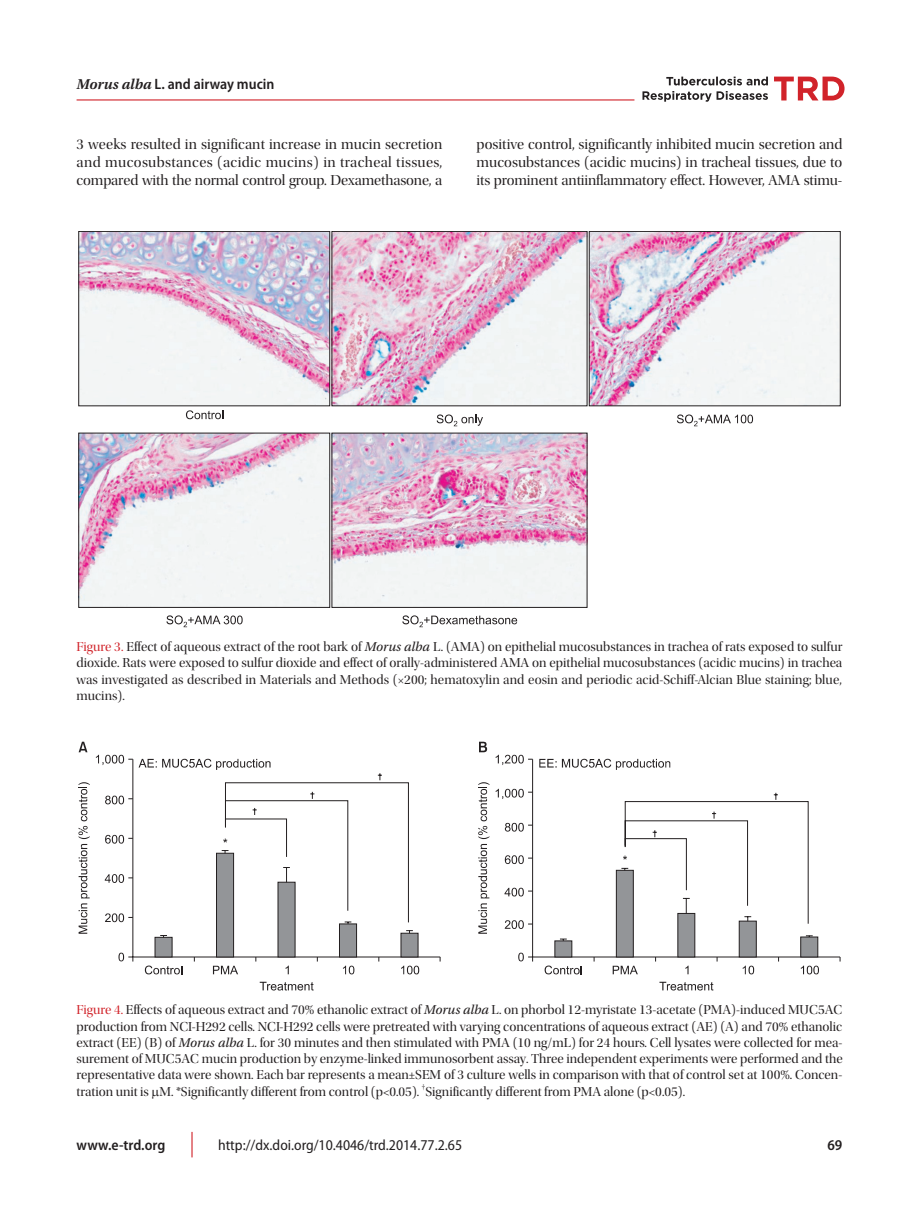
<style>
.page{position:relative;width:919px;height:1217px;background:#fff}
.page>*{position:absolute;margin:0;border:0;box-sizing:border-box;transform-origin:0 0}
.본문{font:15px/18px "Utopia Std Disp";letter-spacing:-.01em;color:#231f20;text-align:justify}
.t1{font:semi-condensed 15px "Myriad Pro";color:#231f20}
.t2{font:600 semi-condensed 15px "Myriad Pro";color:#231f20}
.그림제목{font:13.5px/16.2px "Utopia Std Disp";color:#231f20;text-align:justify}
.그림제목-2{font:7.8px "Utopia Std Disp";color:#231f20}
.s1{font-family:"Utopia Std";font-style:italic;font-stretch:normal}
.s2{color:#d1232a}
.s3{font-family:"Utopia Std";font-style:italic}
</style>
<div class="page">
<svg style="left:774px;top:77px;width:70px;height:23px"></svg>
<svg style="left:642px;top:91px;width:125px;height:11px"></svg>
<svg style="left:666px;top:77px;width:101px;height:8px"></svg>
<hr style="left:77px;top:99px;width:557px;height:1px;background:#d1232a">
<svg style="left:191px;top:1131px;width:1px;height:26px"></svg>
<svg style="left:78px;top:231px;width:762px;height:376px"></svg>
<svg style="left:186px;top:410px;width:37px;height:9px"></svg>
<svg style="left:436px;top:414px;width:47px;height:12px"></svg>
<svg style="left:676px;top:414px;width:77px;height:12px"></svg>
<svg style="left:166px;top:615px;width:77px;height:12px"></svg>
<svg style="left:402px;top:615px;width:115px;height:12px"></svg>
<svg style="left:128px;top:759px;width:313px;height:198px"></svg>
<svg style="left:145px;top:965px;width:37px;height:9px"></svg>
<svg style="left:213px;top:965px;width:25px;height:9px"></svg>
<svg style="left:285px;top:965px;width:4px;height:9px"></svg>
<svg style="left:343px;top:965px;width:11px;height:9px"></svg>
<svg style="left:401px;top:965px;width:18px;height:9px"></svg>
<svg style="left:78px;top:782px;width:12px;height:151px"></svg>
<svg style="left:260px;top:981px;width:53px;height:9px"></svg>
<svg style="left:118px;top:952px;width:6px;height:9px"></svg>
<svg style="left:160px;top:934px;width:7px;height:2px"></svg>
<div style="left:155px;top:936px;width:17px;height:21px;background:#939598;border:1px solid #231f20"></div>
<svg style="left:96px;top:754px;width:37px;height:11px"></svg>
<svg style="left:105px;top:795px;width:28px;height:9px"></svg>
<svg style="left:105px;top:834px;width:28px;height:9px"></svg>
<svg style="left:105px;top:873px;width:28px;height:9px"></svg>
<svg style="left:105px;top:913px;width:28px;height:8px"></svg>
<div style="left:216px;top:852px;width:18px;height:105px;background:#939598;border:1px solid #231f20"></div>
<div style="left:277px;top:881px;width:18px;height:76px;background:#939598;border:1px solid #231f20"></div>
<div style="left:339px;top:923px;width:18px;height:34px;background:#939598;border:1px solid #231f20"></div>
<div style="left:400px;top:932px;width:18px;height:25px;background:#939598"></div>
<svg style="left:139px;top:758px;width:131px;height:11px"></svg>
<svg style="left:222px;top:781px;width:191px;height:163px"></svg>
<svg style="left:79px;top:741px;width:8px;height:11px"></svg>
<svg style="left:528px;top:758px;width:311px;height:199px"></svg>
<svg style="left:544px;top:965px;width:38px;height:9px"></svg>
<svg style="left:612px;top:965px;width:25px;height:9px"></svg>
<svg style="left:685px;top:965px;width:3px;height:9px"></svg>
<svg style="left:742px;top:965px;width:12px;height:9px"></svg>
<svg style="left:800px;top:965px;width:18px;height:9px"></svg>
<svg style="left:478px;top:890px;width:11px;height:43px"></svg>
<svg style="left:659px;top:981px;width:54px;height:9px"></svg>
<svg style="left:518px;top:952px;width:6px;height:9px"></svg>
<svg style="left:560px;top:938px;width:6px;height:2px"></svg>
<div style="left:554px;top:940px;width:18px;height:17px;background:#939598;border:1px solid #231f20"></div>
<svg style="left:495px;top:754px;width:37px;height:11px"></svg>
<svg style="left:504px;top:890px;width:28px;height:6px"></svg>
<svg style="left:505px;top:920px;width:27px;height:8px"></svg>
<div style="left:616px;top:869px;width:17px;height:88px;background:#939598;border:1px solid #231f20"></div>
<div style="left:677px;top:912px;width:18px;height:45px;background:#939598;border:1px solid #231f20"></div>
<div style="left:738px;top:920px;width:18px;height:37px;background:#939598"></div>
<div style="left:800px;top:936px;width:18px;height:21px;background:#939598;border:1px solid #231f20"></div>
<svg style="left:539px;top:758px;width:17px;height:9px"></svg>
<svg style="left:562px;top:758px;width:108px;height:11px"></svg>
<svg style="left:631px;top:791px;width:181px;height:159px"></svg>
<svg style="left:479px;top:741px;width:8px;height:11px"></svg>
<svg style="left:252px;top:772px;width:435px;height:118px"></svg>
<p class="t2" style="left:77px;top:75px;width:199px"><span class="s1">Morus alba</span> L. and airway mucin</p>
<p class="본문" style="left:77px;top:135px;width:367px">3 weeks resulted in significant increase in mucin secretion and mucosubstances (acidic mucins) in tracheal tissues, compared with the normal control group. Dexamethasone, a</p>
<p class="본문" style="left:476px;top:135px;width:367px">positive control, significantly inhibited mucin secretion and mucosubstances (acidic mucins) in tracheal tissues, due to its prominent antiinflammatory effect. However, AMA stimu-</p>
<p class="그림제목" style="left:77px;top:638px;width:767px"><span class="s2">Figure 3.</span> Effect of aqueous extract of the root bark of <span class="s3">Morus alba</span> L. (AMA) on epithelial mucosubstances in trachea of rats exposed to sulfur dioxide. Rats were exposed to sulfur dioxide and effect of orally-administered AMA on epithelial mucosubstances (acidic mucins) in trachea was investigated as described in Materials and Methods (×200; hematoxylin and eosin and periodic acid-Schiff-Alcian Blue staining; blue, mucins).</p>
<p class="그림제목" style="left:77px;top:1002px;width:767px"><span class="s2">Figure 4.</span> Effects of aqueous extract and 70% ethanolic extract of <span class="s3">Morus alba</span> L. on phorbol 12-myristate 13-acetate (PMA)-induced MUC5AC production from NCI-H292 cells. NCI-H292 cells were pretreated with varying concentrations of aqueous extract (AE) (A) and 70% ethanolic extract (EE) (B) of <span class="s3">Morus alba</span> L. for 30 minutes and then stimulated with PMA (10 ng/mL) for 24 hours. Cell lysates were collected for mea&shy;surement of MUC5AC mucin production by enzyme-linked immunosorbent assay. Three independent experiments were performed and the representative data were shown. Each bar represents a mean±SEM of 3 culture wells in comparison with that of control set at 100%. Concen&shy;tration unit is M. *Significantly different from control (p&lt;0.05).</p>
<p class="그림제목-2" style="left:422px;top:1082px;width:5px">†</p>
<p class="그림제목" style="left:425px;top:1083px;width:261px">Significantly different from PMA alone (p&lt;0.05).</p>
<p class="t2" style="left:77px;top:1134px;width:90px">www.e-trd.org</p>
<p class="t1" style="left:218px;top:1135px;width:245px">http://dx.doi.org/10.4046/trd.2014.77.2.65</p>
<p class="t2" style="left:827px;top:1134px;width:16px">69</p>
</div>
